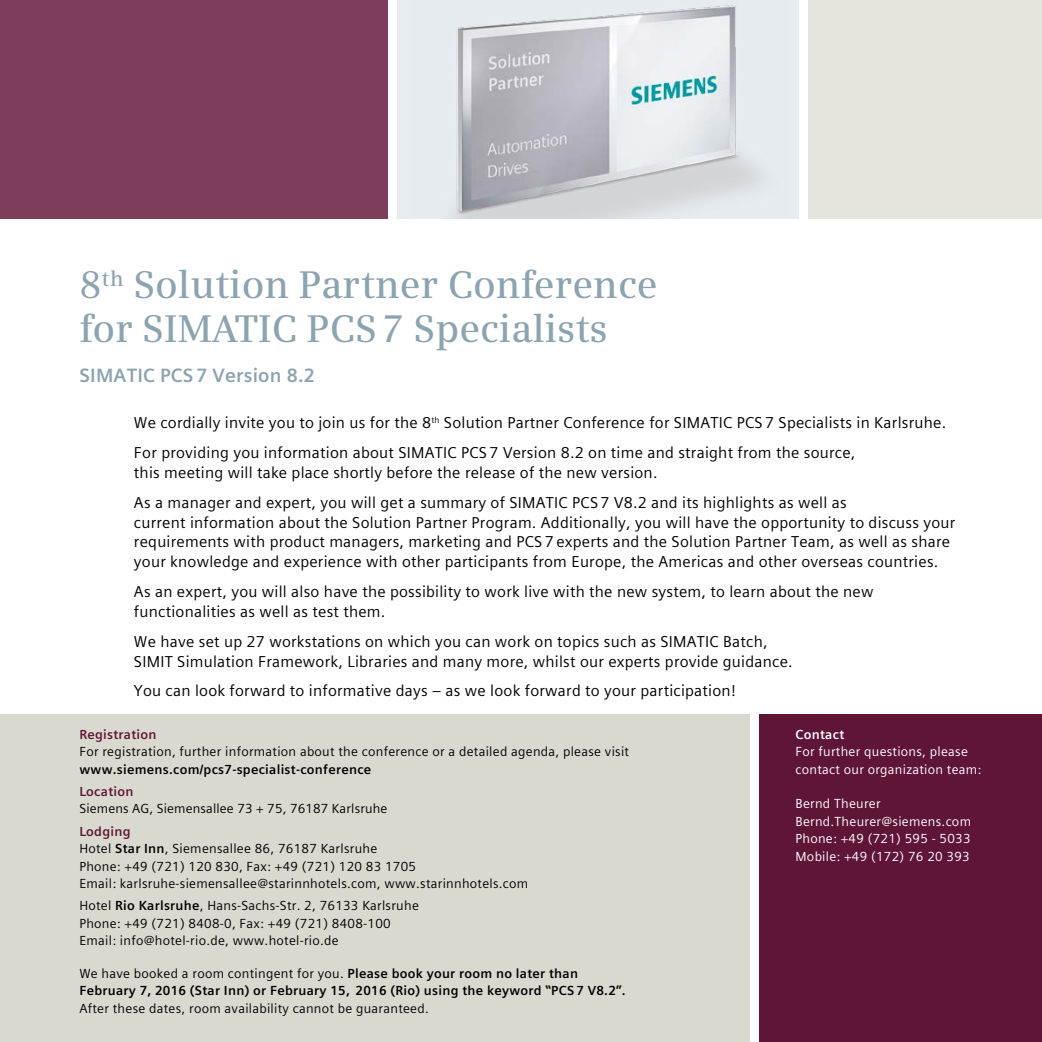
<style>
.page{position:relative;width:1042px;height:1042px;background:#fff}
.page>*{position:absolute;margin:0;border:0;box-sizing:border-box;transform-origin:0 0}
.t1{font:600 38.5px/44.6px "Siemens Serif";color:#8ca3b0}
.t2{font:700 19.25px "Siemens Sans Global";letter-spacing:.01em;color:#8ca3b0}
.t3{font:15.75px/19.8px "Siemens Sans Global";letter-spacing:.015em;color:#000}
.t4{font:13.12px/17.3px "Siemens Sans Global";letter-spacing:.02em;color:#000}
.t5{font:700 13.12px/17.3px "Siemens Sans Global";letter-spacing:.02em;color:#000}
.t6{font:13.12px/17.3px "Siemens Sans Global";letter-spacing:.02em;color:#fff}
.t7{font:700 13.12px "Siemens Sans Global";letter-spacing:.02em;color:#5e1536}
.t8{font:700 13.12px "Siemens Sans Global";letter-spacing:.02em;color:#fff}
.s1{font-weight:700;color:#5e1536}
.s2{font-weight:700}
.s3{font-weight:400}
</style>
<div class="page">
<div style="left:759px;top:714px;width:283px;height:328px;background:#5e1536"></div>
<div style="left:0;top:0;width:387px;height:218px;background:#7e3d5a"></div>
<div style="left:397px;top:0;width:402px;height:218px;background:#e7ecf0"></div>
<img style="left:454px;top:5px;width:307px;height:213px">
<div style="left:809px;top:0;width:233px;height:218px;background:#e5e4dd"></div>
<div style="left:0;top:714px;width:749px;height:328px;background:#dad9d0"></div>
<h1 class="t1" style="left:79px;top:262px;width:580px">8<sup>th</sup> Solution Partner Conference for SIMATIC PCS7 Specialists</h1>
<p class="t2" style="left:79px;top:361px;width:237px">SIMATIC PCS 7 Version 8.2</p>
<p class="t3" style="left:134px;top:408px;width:814px;line-height:29.8px">We cordially invite you to join us for the 8<sup>th</sup> Solution Partner Conference for SIMATIC PCS 7 Specialists in Karlsruhe.<br>For providing you information about SIMATIC PCS 7 Version 8.2 on time and straight from the source,</p>
<p class="t3" style="left:134px;top:458px;width:714px;line-height:29.8px">this meeting will take place shortly before the release of the new version.<br>As a manager and expert, you will get a summary of SIMATIC PCS 7 V8.2 and its highlights as well as</p>
<p class="t3" style="left:134px;top:512px;width:823px">current information about the Solution Partner Program. Additionally, you will have the opportunity to discuss your requirements with product managers, marketing and PCS 7 experts and the Solution Partner Team, as well as share your knowledge and experience with other participants from Europe, the Americas and other overseas countries.</p>
<p class="t3" style="left:134px;top:582px;width:741px">As an expert, you will also have the possibility to work live with the new system, to learn about the new functionalities as well as test them.</p>
<p class="t3" style="left:134px;top:631px;width:660px">We have set up 27 workstations on which you can work on topics such as SIMATIC Batch,<br>SIMIT Simulation Framework, Libraries and many more, whilst our experts provide guidance.</p>
<p class="t3" style="left:134px;top:681px;width:603px">You can look forward to informative days – as we look forward to your participation!</p>
<p class="t7" style="left:79px;top:724px;width:79px">Registration</p>
<p class="t4" style="left:79px;top:743px;width:551px">For registration, further information about the conference or a detailed agenda, please visit</p>
<p class="t5" style="left:79px;top:760px;width:293px">www.siemens.com/pcs7-specialist-conference</p>
<p class="t7" style="left:79px;top:781px;width:56px">Location</p>
<p class="t4" style="left:79px;top:800px;width:309px">Siemens AG, Siemensallee 73 + 75, 76187 Karlsruhe</p>
<p class="t4" style="left:79px;top:822px;width:450px"><span class="s1">Lodging<br></span>Hotel <span class="s2">Star Inn</span>, Siemensallee 86, 76187 Karlsruhe<br>Phone: +49 (721) 120 830, Fax: +49 (721) 120 83 1705<br>Email: karlsruhe-siemensallee@starinnhotels.com, www.starinnhotels.com</p>
<p class="t4" style="left:79px;top:897px;width:341px">Hotel <span class="s2">Rio Karlsruhe</span>, Hans-Sachs-Str. 2, 76133 Karlsruhe<br>Phone: +49 (721) 8408-0, Fax: +49 (721) 8408-100<br>Email: info@hotel-rio.de, www.hotel-rio.de</p>
<p class="t5" style="left:79px;top:965px;width:548px"><span class="s3">We have booked a room contingent for you.</span> Please book your room no later than<br>February 7, 2016 (Star Inn) or February 15, 2016 (Rio) using the keyword ‟PCS 7 V8.2”.</p>
<p class="t4" style="left:79px;top:999px;width:351px">After these dates, room availability cannot be guaranteed.</p>
<p class="t8" style="left:795px;top:724px;width:50px">Contact</p>
<p class="t6" style="left:795px;top:743px;width:187px">For further questions, please contact our organization team:</p>
<p class="t6" style="left:795px;top:795px;width:177px">Bernd Theurer<br>Bernd.Theurer@siemens.com<br>Phone: +49 (721) 595 - 5033<br>Mobile: +49 (172) 76 20 393</p>
</div>
